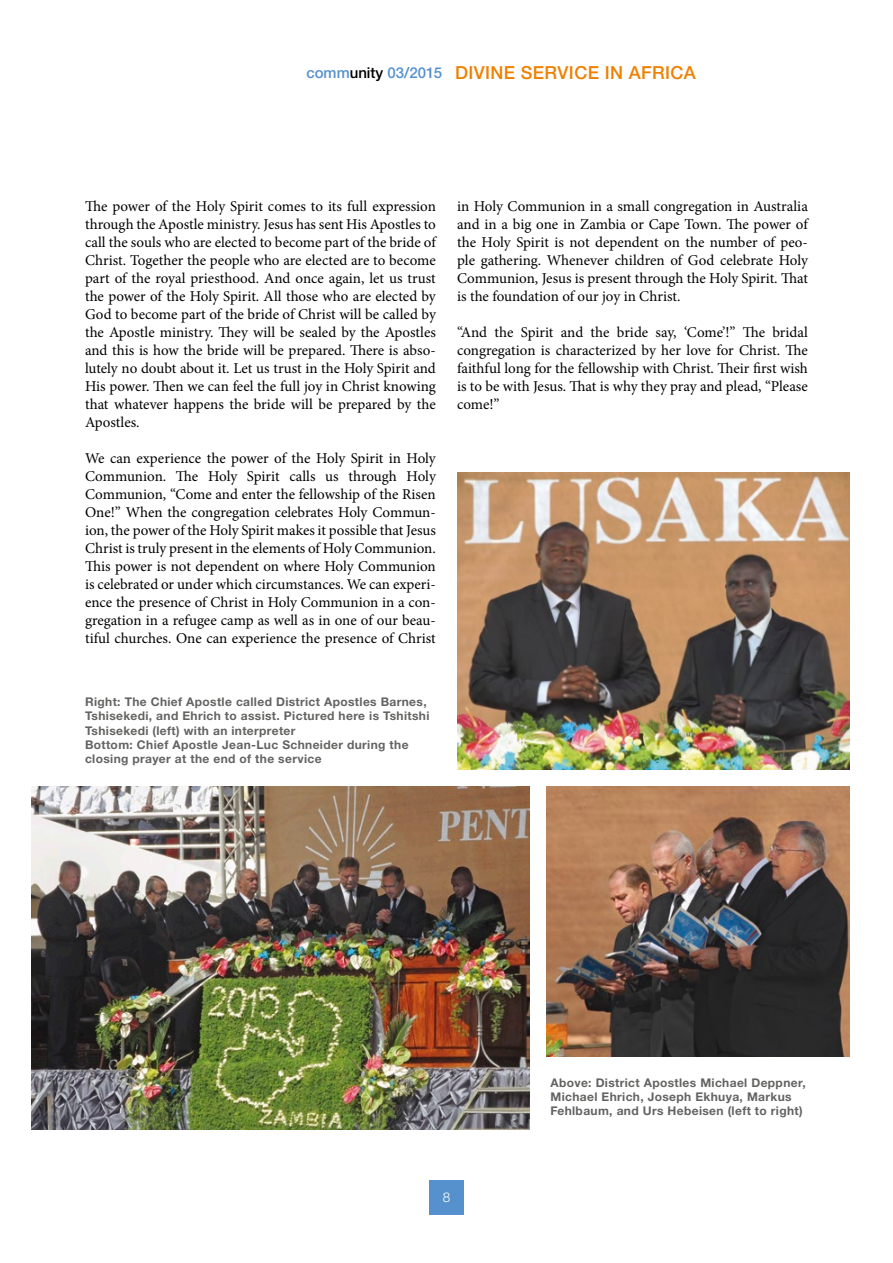
<style>
.page{position:relative;width:893px;height:1263px;background:#fff}
.page>*{position:absolute;margin:0;border:0;box-sizing:border-box;transform-origin:0 0}
.t1{font:500 18px "Helvetica Neue LTW1 G";letter-spacing:.02em;color:#ef8100}
.t2{font:15px/18px "Minion Pro";color:#000;text-align:justify}
.t3{font:300 13.5px "Helvetica Neue LTW1 G";color:#fff}
.t4{font:700 12px/14.4px "Helvetica Neue LTW1 G";letter-spacing:.03em;color:#636362}
.s1{font-size:15px;color:#5691cd}
.s2{font-size:15px;color:#000}
</style>
<div class="page">
<div style="left:429px;top:1180px;width:34px;height:34px;background:#5691cd"></div>
<img style="left:546px;top:787px;width:303px;height:270px">
<img style="left:457px;top:473px;width:392px;height:296px">
<img style="left:32px;top:787px;width:497px;height:342px">
<p class="t1" style="left:306px;top:61px;width:358px"><span class="s1">comm</span><span class="s2">unity</span> <span class="s1">03/2015</span> DIVINE SERVICE in africa</p>
<p class="t2" style="left:85px;top:197px;width:352px">The power of the Holy Spirit comes to its full expression through the Apostle ministry. Jesus has sent His Apostles to call the souls who are elected to become part of the bride of Christ. Together the people who are elected are to become part of the royal priesthood. And once again, let us trust the power of the Holy Spirit. All those who are elected by God to become part of the bride of Christ will be called by the Apostle ministry. They will be sealed by the Apostles and this is how the bride will be prepared. There is abso&shy;lutely no doubt about it. Let us trust in the Holy Spirit and His power. Then we can feel the full joy in Christ knowing that whatever happens the bride will be prepared by the Apostles.</p>
<p class="t2" style="left:85px;top:449px;width:352px">We can experience the power of the Holy Spirit in Holy Communion. The Holy Spirit calls us through Holy Communion, “Come and enter the fellowship of the Risen One!” When the congregation celebrates Holy Commun&shy;ion, the power of the Holy Spirit makes it possible that Jesus Christ is truly present in the elements of Holy Communion.<br>This power is not dependent on where Holy Communion is celebrated or under which circumstances. We can experi&shy;ence the presence of Christ in Holy Communion in a con&shy;gregation in a refugee camp as well as in one of our beau&shy;tiful churches. One can experience the presence of Christ</p>
<p class="t2" style="left:457px;top:197px;width:352px">in Holy Communion in a small congregation in Australia and in a big one in Zambia or Cape Town. The power of the Holy Spirit is not dependent on the number of peo&shy;ple gathering. Whenever children of God celebrate Holy Communion, Jesus is present through the Holy Spirit. That is the foundation of our joy in Christ.</p>
<p class="t2" style="left:457px;top:323px;width:352px">“And the Spirit and the bride say, ‘Come’!” The bridal congregation is characterized by her love for Christ. The faithful long for the fellowship with Christ. Their first wish is to be with Jesus. That is why they pray and plead, “Please come!”</p>
<p class="t4" style="left:85px;top:694px;width:346px">Right: The Chief Apostle called District Apostles Barnes, Tshisekedi, and Ehrich to assist. Pictured here is Tshitshi Tshisekedi (left) with an interpreter<br>Bottom: Chief Apostle Jean-Luc Schneider during the closing prayer at the end of the service</p>
<p class="t4" style="left:550px;top:1075px;width:257px">Above: District Apostles Michael Deppner,<br>Michael Ehrich, Joseph Ekhuya, Markus<br>Fehlbaum, and Urs Hebeisen (left to right)</p>
<p class="t3" style="left:443px;top:1189px;width:9px">8</p>
</div>
